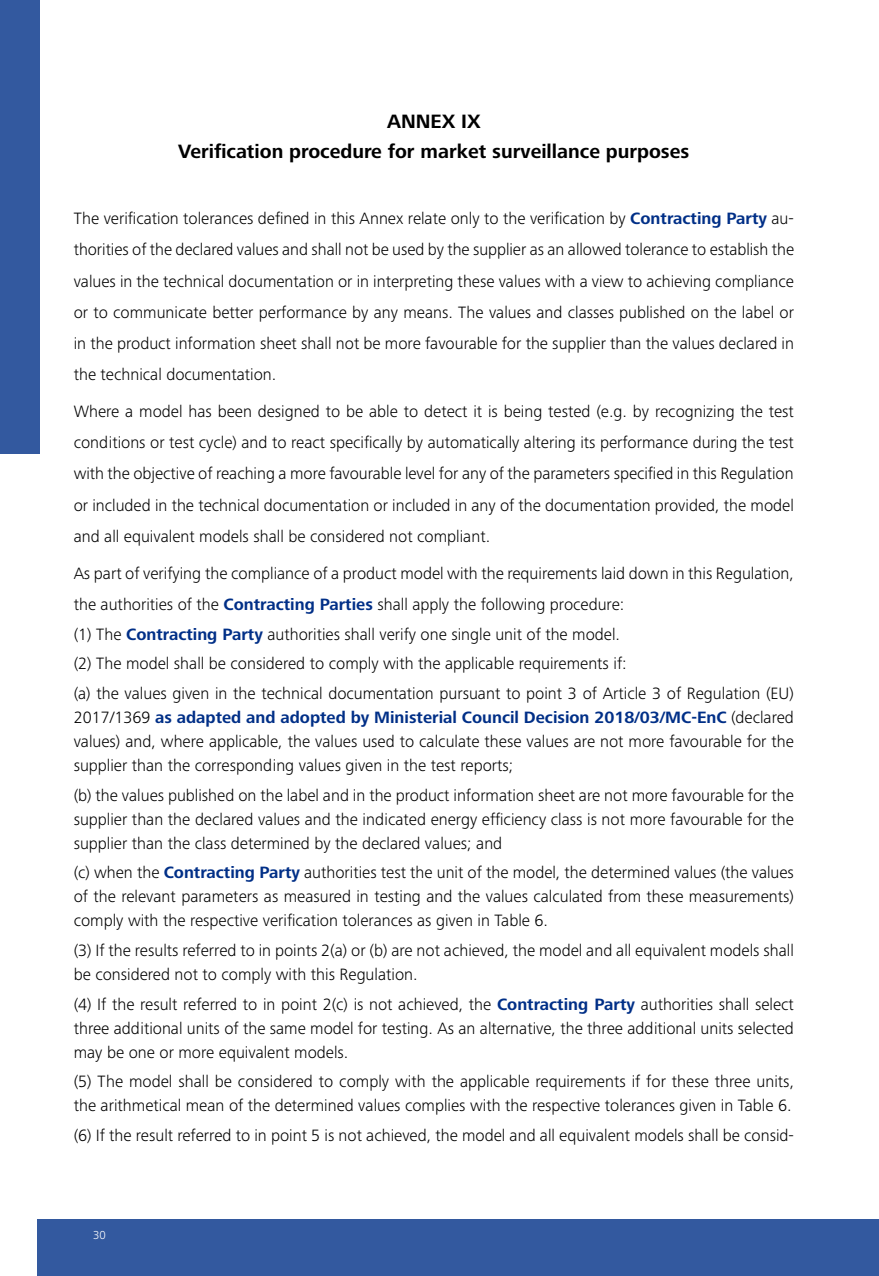
<style>
.page{position:relative;width:879px;height:1276px;background:#fff}
.page>*{position:absolute;margin:0;border:0;box-sizing:border-box;transform-origin:0 0}
.t1{font:700 20px/29.6px "Frutiger Next Pro";color:#000;text-align:center}
.t2{font:300 17px/24px "Frutiger Next Pro";color:#000;text-align:justify}
.t3{font:300 12px "Frutiger Next Pro";color:#fff}
.s1{font-weight:700;color:#002f87}
</style>
<div class="page">
<div style="left:38px;top:1219px;width:841px;height:57px;background:#33599f"></div>
<div style="left:0;top:0;width:40px;height:454px;background:#33599f"></div>
<p class="t1" style="left:178px;top:106px;width:513px">ANNEX IX<br>Verification procedure for market surveillance purposes</p>
<p class="t2" style="left:74px;top:203px;width:722px;line-height:31.2px">The verification tolerances defined in this Annex relate only to the verification by <span class="s1">Contracting Party</span> au&shy;thorities of the declared values and shall not be used by the supplier as an allowed tolerance to establish the values in the technical documentation or in interpreting these values with a view to achieving compliance or to communicate better performance by any means. The values and classes published on the label or in the product information sheet shall not be more favourable for the supplier than the values declared in the technical documentation.</p>
<p class="t2" style="left:74px;top:396px;width:722px;line-height:31.2px">Where a model has been designed to be able to detect it is being tested (e.g. by recognizing the test conditions or test cycle) and to react specifically by automatically altering its performance during the test with the objective of reaching a more favourable level for any of the parameters specified in this Regulation or included in the technical documentation or included in any of the documentation provided, the model and all equivalent models shall be considered not compliant.</p>
<p class="t2" style="left:74px;top:558px;width:722px;line-height:30px;text-align:left">As part of verifying the compliance of a product model with the requirements laid down in this Regulation, the authorities of the <span class="s1">Contracting Parties</span> shall apply the following procedure:<br>(1) The <span class="s1">Contracting Party</span> authorities shall verify one single unit of the model.<br>(2) The model shall be considered to comply with the applicable requirements if:<br>(a) the values given in the technical documentation pursuant to point 3 of Article 3 of Regulation (EU)</p>
<p class="t2" style="left:74px;top:705px;width:722px">2017/1369 <span class="s1">as adapted and adopted by Ministerial Council Decision 2018/03/MC-EnC</span> (declared values) and, where applicable, the values used to calculate these values are not more favourable for the supplier than the corresponding values given in the test reports;</p>
<p class="t2" style="left:74px;top:783px;width:722px">(b) the values published on the label and in the product information sheet are not more favourable for the supplier than the declared values and the indicated energy efficiency class is not more favourable for the supplier than the class determined by the declared values; and</p>
<p class="t2" style="left:74px;top:860px;width:722px">(c) when the <span class="s1">Contracting Party</span> authorities test the unit of the model, the determined values (the values of the relevant parameters as measured in testing and the values calculated from these measurements) comply with the respective verification tolerances as given in Table 6.</p>
<p class="t2" style="left:74px;top:938px;width:722px">(3) If the results referred to in points 2(a) or (b) are not achieved, the model and all equivalent models shall be considered not to comply with this Regulation.</p>
<p class="t2" style="left:74px;top:992px;width:722px">(4) If the result referred to in point 2(c) is not achieved, the <span class="s1">Contracting Party</span> authorities shall select three additional units of the same model for testing. As an alternative, the three additional units selected may be one or more equivalent models.</p>
<p class="t2" style="left:74px;top:1069px;width:722px">(5) The model shall be considered to comply with the applicable requirements if for these three units, the arithmetical mean of the determined values complies with the respective tolerances given in Table 6.</p>
<p class="t2" style="left:74px;top:1123px;width:722px">(6) If the result referred to in point 5 is not achieved, the model and all equivalent models shall be consid-</p>
<p class="t3" style="left:93px;top:1227px;width:14px">30</p>
</div>
